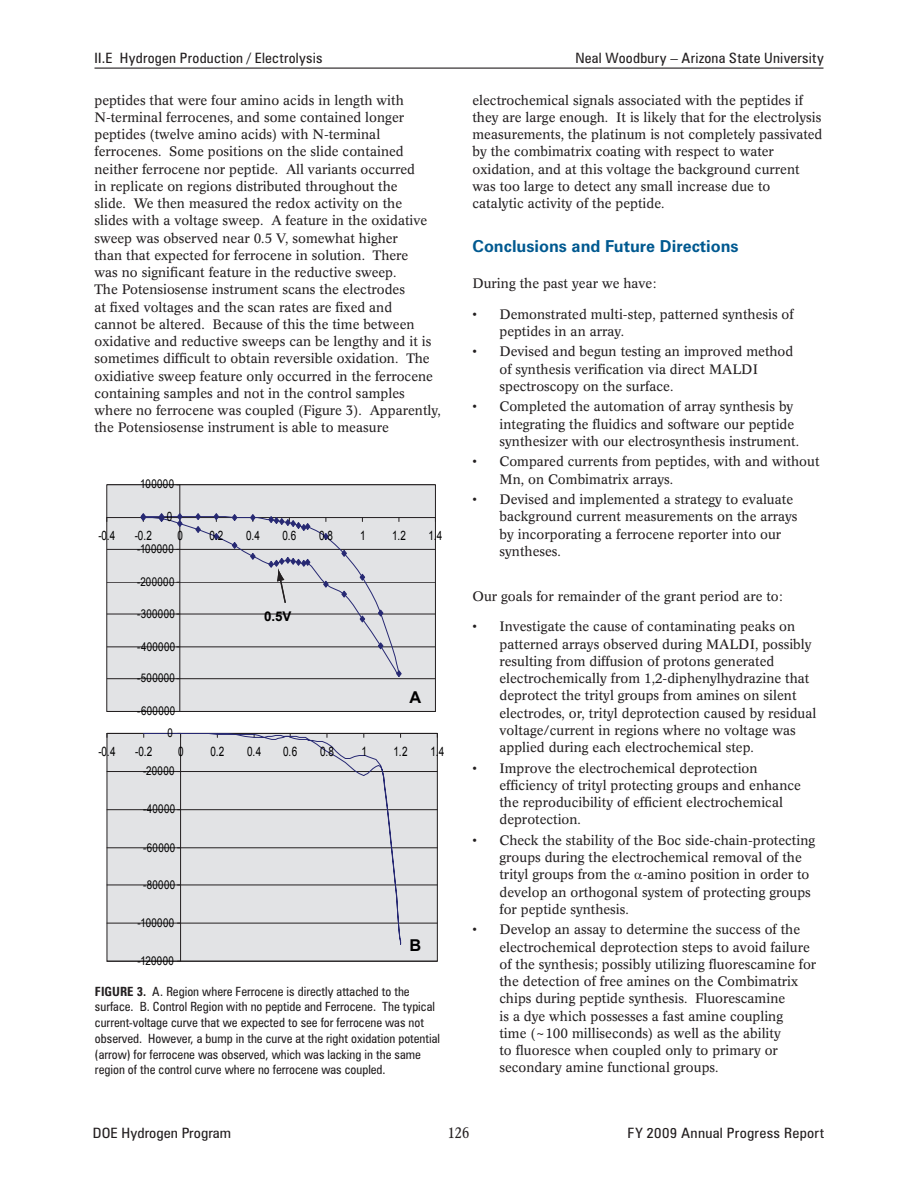
<style>
.page{position:relative;width:918px;height:1188px;background:#fff}
.page>*{position:absolute;margin:0;border:0;box-sizing:border-box;transform-origin:0 0}
._1_RptObjHead{font:700 16.5px "Zurich BT";color:#005990}
.t1{font:700 16.35px "Arial";color:#000}
.t2{font:condensed 15px "Concorde BE";color:#231f20}
.t3{font:condensed 14.25px "Zurich BT";letter-spacing:.015em;color:#231f20;scale:1.05 1}
.t4{font:condensed 14.25px "Zurich BT";letter-spacing:.015em;color:#231f20;scale:1.08 1}
._1_Bulleted{font:13.5px/17.2px "Concorde BE";color:#231f20}
._1_Body_text{font:13.5px/17.2px "Concorde BE";color:#231f20}
._1_Bulleted_Last{font:13.5px/17.2px "Concorde BE";color:#231f20}
._1_Object_Sub_Sub_He{font:13.5px "Concorde BE";color:#231f20}
.t5{font:700 13.35px "Arial";color:#000}
.t6{font:13.05px "Arial";color:#000;scale:.76 1}
.t7{font:12.9px "Arial";color:#000;scale:.77 1}
._1_FigureTitle{font:condensed 12.75px/15.8px "Zurich BT";color:#231f20}
.t8{font:11.85px "Arial Narrow";letter-spacing:.03em;color:#000}
.s1{font-weight:700}
</style>
<div class="page">
<hr style="left:94px;top:68px;width:730px;height:1px;background:#231f20">
<div style="left:107px;top:485px;width:328px;height:226px;background:#e2e3e5"></div>
<hr style="left:107px;top:678px;width:328px;height:1px;background:#231f20">
<hr style="left:107px;top:647px;width:328px;height:1px;background:#231f20">
<hr style="left:107px;top:614px;width:328px;height:1px;background:#231f20">
<hr style="left:107px;top:582px;width:328px;height:1px;background:#231f20">
<hr style="left:107px;top:549px;width:328px;height:1px;background:#231f20">
<div style="left:106px;top:484px;width:330px;height:228px;border:1px solid #231f20"></div>
<hr style="left:180px;top:485px;width:1px;height:226px;background:#231f20">
<hr style="left:107px;top:517px;width:328px;height:1px;background:#231f20">
<div style="left:107px;top:733px;width:330px;height:228px;background:#e2e3e5"></div>
<hr style="left:107px;top:923px;width:330px;height:1px;background:#231f20">
<hr style="left:107px;top:885px;width:330px;height:1px;background:#231f20">
<hr style="left:107px;top:848px;width:330px;height:1px;background:#231f20">
<hr style="left:107px;top:809px;width:330px;height:1px;background:#231f20">
<hr style="left:107px;top:771px;width:330px;height:1px;background:#231f20">
<div style="left:107px;top:733px;width:331px;height:229px;border:1px solid #231f20"></div>
<hr style="left:180px;top:733px;width:1px;height:228px;background:#231f20">
<hr style="left:107px;top:733px;width:330px;height:1px;background:#231f20">
<svg style="left:143px;top:733px;width:258px;height:212px"></svg>
<svg style="left:140px;top:512px;width:262px;height:167px"></svg>
<p class="t3" style="left:94px;top:49px;width:219px">II.E Hydrogen Production / Electrolysis</p>
<p class="t3" style="left:575px;top:49px;width:238px">Neal Woodbury – Arizona State University</p>
<p class="_1_Body_text" style="left:94px;top:91px;width:348px">peptides that were four amino acids in length with N-terminal ferrocenes, and some contained longer peptides (twelve amino acids) with N-terminal ferrocenes. Some positions on the slide contained neither ferrocene nor peptide. All variants occurred<br>in replicate on regions distributed throughout the<br>slide. We then measured the redox activity on the<br>slides with a voltage sweep. A feature in the oxidative sweep was observed near 0.5 V, somewhat higher<br>than that expected for ferrocene in solution. There<br>was no significant feature in the reductive sweep.<br>The Potensiosense instrument scans the electrodes<br>at fixed voltages and the scan rates are fixed and<br>cannot be altered. Because of this the time between oxidative and reductive sweeps can be lengthy and it is sometimes difficult to obtain reversible oxidation. The oxidiative sweep feature only occurred in the ferrocene containing samples and not in the control samples where no ferrocene was coupled (Figure 3). Apparently, the Potensiosense instrument is able to measure</p>
<p class="_1_Body_text" style="left:472px;top:91px;width:352px">electrochemical signals associated with the peptides if they are large enough. It is likely that for the electrolysis measurements, the platinum is not completely passivated by the combimatrix coating with respect to water oxidation, and at this voltage the background current was too large to detect any small increase due to catalytic activity of the peptide.</p>
<p class="_1_RptObjHead" style="left:472px;top:236px;width:268px">Conclusions and Future Directions</p>
<p class="_1_Object_Sub_Sub_He" style="left:472px;top:276px;width:185px">During the past year we have:</p>
<p class="_1_Bulleted" style="left:500px;top:305px;width:296px;text-indent:-27px">• Demonstrated multi-step, patterned synthesis of peptides in an array.</p>
<p class="_1_Bulleted" style="left:500px;top:343px;width:295px;text-indent:-27px">• Devised and begun testing an improved method of synthesis verification via direct MALDI spectroscopy on the surface.</p>
<p class="_1_Bulleted" style="left:500px;top:398px;width:301px;text-indent:-27px">• Completed the automation of array synthesis by integrating the fluidics and software our peptide synthesizer with our electrosynthesis instrument.</p>
<p class="_1_Bulleted" style="left:500px;top:453px;width:322px;text-indent:-27px">• Compared currents from peptides, with and without<br>Mn, on Combimatrix arrays.</p>
<p class="_1_Bulleted_Last" style="left:500px;top:491px;width:300px;text-indent:-27px">• Devised and implemented a strategy to evaluate background current measurements on the arrays by incorporating a ferrocene reporter into our syntheses.</p>
<p class="_1_Object_Sub_Sub_He" style="left:472px;top:589px;width:312px">Our goals for remainder of the grant period are to:</p>
<p class="_1_Bulleted" style="left:500px;top:618px;width:318px;text-indent:-27px">• Investigate the cause of contaminating peaks on patterned arrays observed during MALDI, possibly resulting from diffusion of protons generated electrochemically from 1,2-diphenylhydrazine that deprotect the trityl groups from amines on silent electrodes, or, trityl deprotection caused by residual voltage/current in regions where no voltage was applied during each electrochemical step.</p>
<p class="_1_Bulleted" style="left:500px;top:760px;width:303px;text-indent:-27px">• Improve the electrochemical deprotection efficiency of trityl protecting groups and enhance the reproducibility of efficient electrochemical deprotection.</p>
<p class="_1_Bulleted" style="left:500px;top:832px;width:317px;text-indent:-27px">• Check the stability of the Boc side-chain-protecting groups during the electrochemical removal of the trityl groups from the -amino position in order to develop an orthogonal system of protecting groups for peptide synthesis.</p>
<p class="_1_Bulleted" style="left:500px;top:921px;width:318px;text-indent:-27px">• Develop an assay to determine the success of the electrochemical deprotection steps to avoid failure of the synthesis; possibly utilizing fluorescamine for the detection of free amines on the Combimatrix chips during peptide synthesis. Fluorescamine<br>is a dye which possesses a fast amine coupling<br>time (~100 milliseconds) as well as the ability<br>to fluoresce when coupled only to primary or secondary amine functional groups.</p>
<p class="t8" style="left:140px;top:476px;width:35px">100000</p>
<p class="t7" style="left:167px;top:508px;width:9px">0</p>
<p class="t7" style="left:98px;top:527px;width:24px">-0.4</p>
<p class="t7" style="left:135px;top:527px;width:24px">-0.2</p>
<p class="t7" style="left:178px;top:527px;width:9px">0</p>
<p class="t7" style="left:209px;top:527px;width:20px">0.2</p>
<p class="t7" style="left:246px;top:527px;width:20px">0.4</p>
<p class="t7" style="left:283px;top:527px;width:20px">0.6</p>
<p class="t7" style="left:319px;top:527px;width:20px">0.8</p>
<p class="t7" style="left:360px;top:527px;width:9px">1</p>
<p class="t7" style="left:392px;top:527px;width:20px">1.2</p>
<p class="t7" style="left:429px;top:527px;width:20px">1.4</p>
<p class="t8" style="left:137px;top:540px;width:38px">-100000</p>
<p class="t8" style="left:137px;top:573px;width:39px">-200000</p>
<p class="t8" style="left:137px;top:605px;width:39px">-300000</p>
<p class="t5" style="left:264px;top:607px;width:29px">0.5V</p>
<p class="t8" style="left:137px;top:638px;width:40px">-400000</p>
<p class="t8" style="left:137px;top:669px;width:39px">-500000</p>
<p class="t1" style="left:410px;top:686px;width:13px">A</p>
<p class="t8" style="left:137px;top:702px;width:40px">-600000</p>
<p class="t8" style="left:168px;top:724px;width:7px">0</p>
<p class="t6" style="left:99px;top:743px;width:24px">-0.4</p>
<p class="t6" style="left:135px;top:743px;width:24px">-0.2</p>
<p class="t6" style="left:178px;top:743px;width:9px">0</p>
<p class="t6" style="left:210px;top:743px;width:20px">0.2</p>
<p class="t6" style="left:247px;top:743px;width:20px">0.4</p>
<p class="t6" style="left:283px;top:743px;width:20px">0.6</p>
<p class="t6" style="left:320px;top:743px;width:20px">0.8</p>
<p class="t6" style="left:361px;top:743px;width:9px">1</p>
<p class="t6" style="left:394px;top:743px;width:20px">1.2</p>
<p class="t6" style="left:430px;top:743px;width:20px">1.4</p>
<p class="t8" style="left:143px;top:762px;width:33px">-20000</p>
<p class="t8" style="left:143px;top:801px;width:34px">-40000</p>
<p class="t8" style="left:143px;top:839px;width:34px">-60000</p>
<p class="t8" style="left:143px;top:876px;width:34px">-80000</p>
<p class="t8" style="left:138px;top:914px;width:38px">-100000</p>
<p class="t1" style="left:410px;top:935px;width:13px">B</p>
<p class="t8" style="left:138px;top:952px;width:38px">-120000</p>
<p class="_1_FigureTitle" style="left:95px;top:983px;width:347px"><span class="s1">FIGURE 3.</span> A. Region where Ferrocene is directly attached to the surface. B. Control Region with no peptide and Ferrocene. The typical current-voltage curve that we expected to see for ferrocene was not observed. However, a bump in the curve at the right oxidation potential (arrow) for ferrocene was observed, which was lacking in the same region of the control curve where no ferrocene was coupled.</p>
<p class="t4" style="left:93px;top:1124px;width:129px">DOE Hydrogen Program</p>
<p class="t2" style="left:448px;top:1124px;width:23px">126</p>
<p class="t4" style="left:628px;top:1124px;width:184px">FY 2009 Annual Progress Report</p>
</div>
